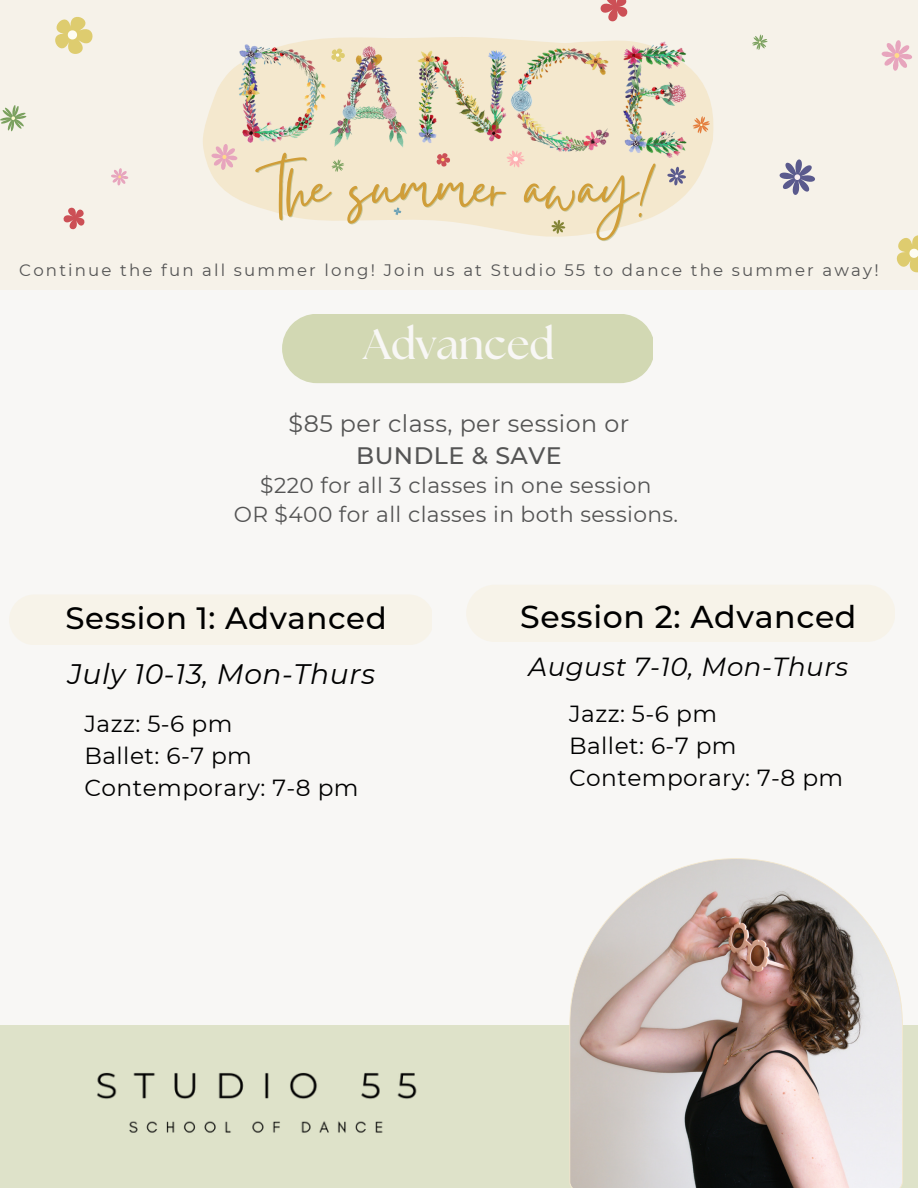
<style>
.page{position:relative;width:918px;height:1188px;background:#f8f7f5}
.page>*{position:absolute;margin:0;border:0;box-sizing:border-box;transform-origin:0 0}
.t1{font:79.5px "Gistesy";color:#d09e39}
.t2{font:700 42.75px "The Seasons";color:#f8f7f5}
.t3{font:500 31.65px "Montserrat";letter-spacing:.02em;color:#000}
.t4{font:500 30.75px "Montserrat";letter-spacing:.02em;color:#000}
.t5{font:italic 28.2px "Montserrat";letter-spacing:.02em;color:#000}
.t6{font:italic 26.1px "Montserrat";letter-spacing:.02em;color:#000}
.t7{font:23.7px "Montserrat";letter-spacing:.02em;color:#545454}
.t8{font:500 23.7px "Montserrat";letter-spacing:.02em;color:#545454}
.t9{font:23.25px/32px "Montserrat";letter-spacing:.02em;color:#000}
.t10{font:21.75px/29.2px "Montserrat";letter-spacing:.02em;color:#545454;text-align:center}
.t11{font:16.65px "Montserrat";letter-spacing:.13em;color:#545454}
</style>
<div class="page">
<div style="left:0;top:0;width:918px;height:290px;background:#f6f2e9"></div>
<svg style="left:203px;top:38px;width:510px;height:199px;fill:#f4e8ce"></svg>
<img style="left:327px;top:37px;width:85px;height:156px">
<img style="left:207px;top:37px;width:122px;height:106px">
<img style="left:413px;top:37px;width:96px;height:164px">
<img style="left:510px;top:45px;width:104px;height:112px">
<img style="left:620px;top:38px;width:71px;height:119px">
<svg style="left:207px;top:139px;width:35px;height:36px"></svg>
<svg style="left:664px;top:163px;width:25px;height:26px"></svg>
<svg style="left:433px;top:149px;width:20px;height:20px"></svg>
<svg style="left:549px;top:217px;width:19px;height:19px"></svg>
<svg style="left:327px;top:45px;width:20px;height:20px"></svg>
<svg style="left:687px;top:111px;width:27px;height:28px"></svg>
<svg style="left:327px;top:155px;width:21px;height:21px"></svg>
<svg style="left:391px;top:205px;width:13px;height:12px"></svg>
<svg style="left:505px;top:148px;width:22px;height:21px"></svg>
<div style="left:0;top:1025px;width:918px;height:163px;background:#dee2c9"></div>
<svg style="left:569px;top:858px;width:334px;height:330px;background:#b9ada9"></svg>
<svg style="left:55px;top:17px;width:38px;height:37px"></svg>
<svg style="left:896px;top:235px;width:22px;height:38px"></svg>
<svg style="left:111px;top:168px;width:18px;height:18px"></svg>
<svg style="left:752px;top:34px;width:16px;height:16px"></svg>
<svg style="left:0;top:105px;width:27px;height:27px"></svg>
<svg style="left:779px;top:159px;width:36px;height:36px"></svg>
<svg style="left:881px;top:40px;width:31px;height:31px"></svg>
<svg style="left:600px;top:0;width:28px;height:22px"></svg>
<svg style="left:63px;top:207px;width:22px;height:23px"></svg>
<img style="left:97px;top:1072px;width:320px;height:61px">
<div style="left:282px;top:314px;width:371px;height:69px;background:#d2d8b3"></div>
<div style="left:9px;top:595px;width:423px;height:50px;background:#f7f3e9"></div>
<div style="left:467px;top:585px;width:427px;height:57px;background:#f7f3e9"></div>
<h1 class="t1" style="left:278px;top:132px;width:374px">the summer away!</h1>
<p class="t11" style="left:19px;top:260px;width:861px">Continue the fun all summer long! Join us at Studio 55 to dance the summer away!</p>
<h2 class="t2" style="left:364px;top:325px;width:192px">Advanced</h2>
<p class="t7" style="left:289px;top:409px;width:342px">$85 per class, per session or</p>
<p class="t8" style="left:356px;top:441px;width:207px">BUNDLE &amp; SAVE</p>
<p class="t10" style="left:234px;top:471px;width:446px">$220 for all 3 classes in one session<br>OR $400 for all classes in both sessions.</p>
<h3 class="t4" style="left:66px;top:600px;width:323px">Session 1: Advanced</h3>
<h3 class="t3" style="left:520px;top:597px;width:338px">Session 2: Advanced</h3>
<p class="t5" style="left:68px;top:657px;width:309px">July 10-13, Mon-Thurs</p>
<p class="t6" style="left:529px;top:651px;width:321px">August 7-10, Mon-Thurs</p>
<p class="t9" style="left:84px;top:707px;width:276px">Jazz: 5-6 pm<br>Ballet: 6-7 pm<br>Contemporary: 7-8 pm</p>
<p class="t9" style="left:569px;top:698px;width:276px">Jazz: 5-6 pm<br>Ballet: 6-7 pm<br>Contemporary: 7-8 pm</p>
</div>
